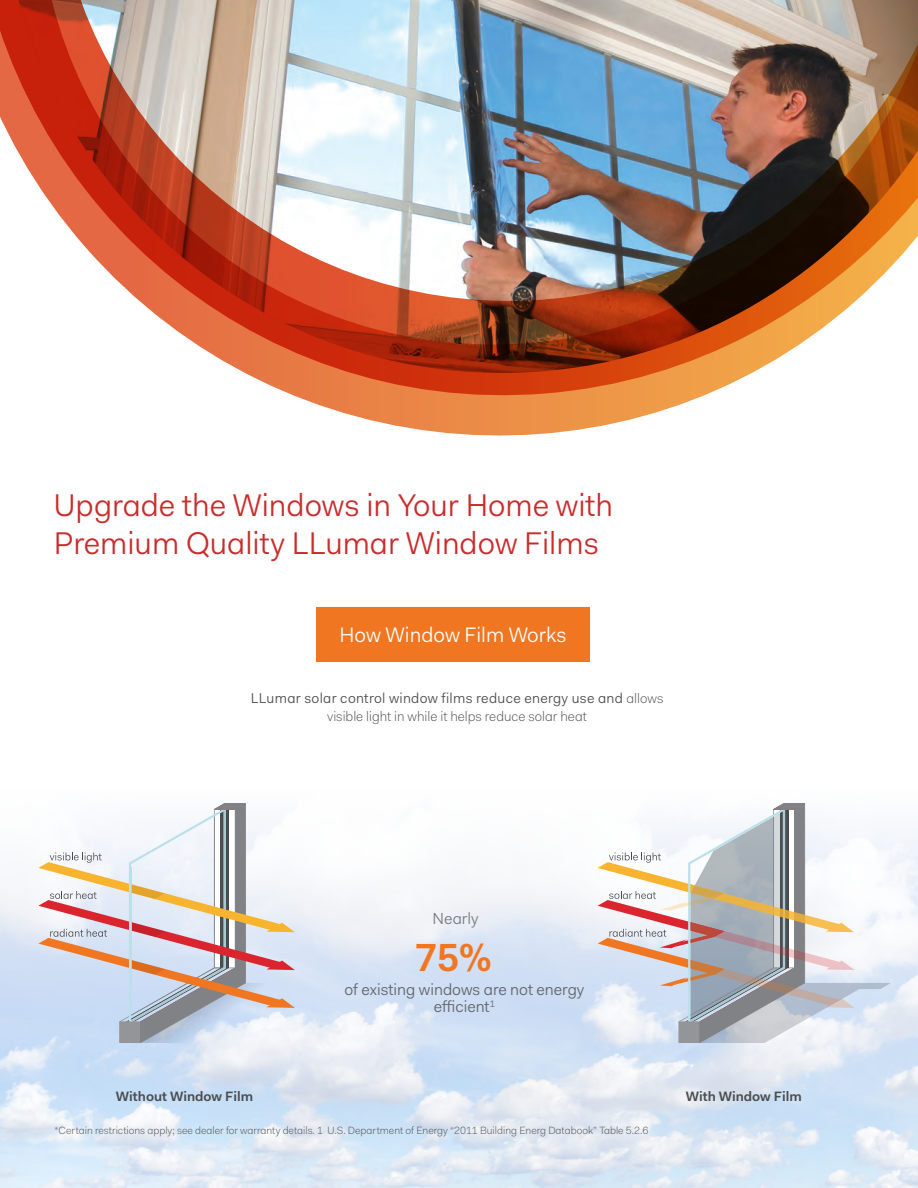
<style>
.page{position:relative;width:918px;height:1188px;background:#fff}
.page>*{position:absolute;margin:0;border:0;box-sizing:border-box;transform-origin:0 0}
.t1{font:600 39.3px "L Lumar Fakt Pro";color:#f07622}
.t2{font:31.5px/37.8px "L Lumar Fakt Pro Blond";color:#ca2c2c}
.t3{font:21px "L Lumar Fakt Pro Blond";color:#fff}
.t4{font:16.05px/17.4px "L Lumar Fakt Pro Blond";color:#636366;text-align:center}
.t5{font:16.05px "L Lumar Fakt Pro Blond";color:#797b7e}
.t6{font:14.25px "L Lumar Fakt Pro Blond";letter-spacing:.02em;color:#4b4c4d}
.t7{font:300 13.65px "L Lumar Fakt Pro";color:#4b4c4d}
.t8{font:600 13.65px "L Lumar Fakt Pro";color:#4b4c4d}
.t9{font:300 10.5px "L Lumar Fakt Pro";color:#4b4c4d}
.s1{font-family:"L Lumar Fakt Pro";font-weight:300;font-size:13.65px}
</style>
<div class="page">
<img style="left:0;top:828px;width:918px;height:360px">
<svg style="left:38px;top:803px;width:293px;height:240px"></svg>
<svg style="left:598px;top:803px;width:292px;height:240px"></svg>
<div style="left:317px;top:607px;width:273px;height:54px;background:#f07622"></div>
<img style="left:0;top:0;width:918px;height:436px">
<p class="t2" style="left:54px;top:486px;width:561px">Upgrade the Windows in Your Home with<br>Premium Quality LLumar Window Films</p>
<p class="t3" style="left:340px;top:621px;width:229px">How Window Film Works</p>
<p class="t6" style="left:251px;top:688px;width:414px">LLumar solar control window films reduce energy use and <span class="s1">allows</span></p>
<p class="t7" style="left:327px;top:707px;width:261px">visible light in while it helps reduce solar heat</p>
<p class="t5" style="left:433px;top:908px;width:48px">Nearly</p>
<p class="t1" style="left:415px;top:931px;width:78px">75%</p>
<p class="t4" style="left:344px;top:981px;width:241px">of existing windows are not energy efficient<sup>1</sup></p>
<p class="t8" style="left:116px;top:1087px;width:139px">Without Window Film</p>
<p class="t8" style="left:686px;top:1087px;width:118px">With Window Film</p>
<p class="t9" style="left:54px;top:1123px;width:596px">*Certain restrictions apply; see dealer for warranty details. 1 U.S. Department of Energy “2011 Building Energ Databook” Table 5.2.6</p>
</div>
